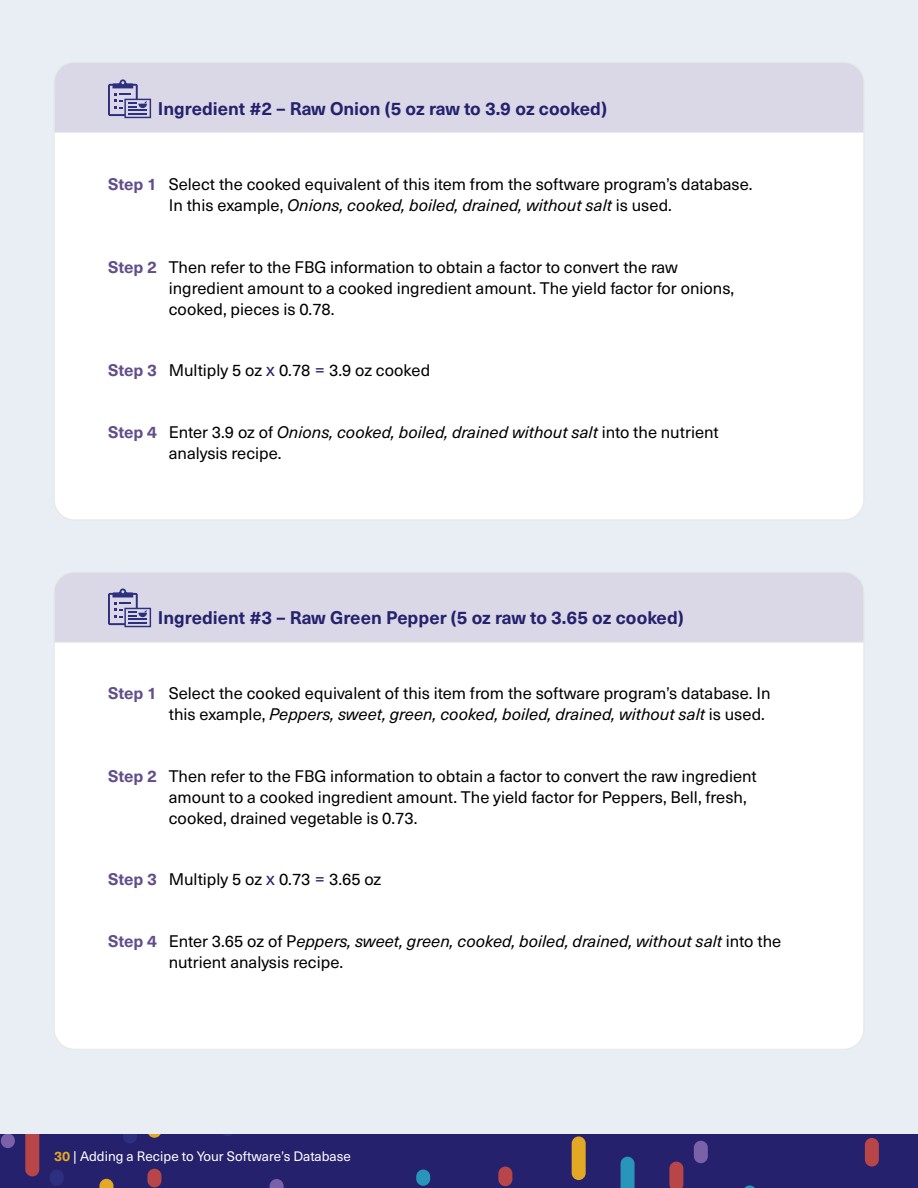
<style>
.page{position:relative;width:918px;height:1188px;background:#fff}
.page>*{position:absolute;margin:0;border:0;box-sizing:border-box;transform-origin:0 0}
.t1{font:700 18px "Neue Haas Unica Pro";color:#25216d}
.t2{font:16.5px/21px "Neue Haas Unica Pro";color:#000}
.t3{font:italic 16.5px/21px "Neue Haas Unica Pro";color:#000}
.t4{font:700 16.5px "Neue Haas Unica Pro";color:#624e8b}
.t5{font:13.5px "Neue Haas Unica Pro";color:#fff}
.s1{font-style:italic}
.s2{font-size:18px;color:#25216d}
.s3{font-style:normal}
.s4{font-weight:700;color:#e5a924}
</style>
<div class="page">
<div style="left:0;top:0;width:918px;height:1134px;background:#e8eef3"></div>
<div style="left:54px;top:69px;width:810px;height:451px;background:#fff;border-radius:20px"></div>
<div style="left:54px;top:579px;width:810px;height:470px;background:#fff;border-radius:20px"></div>
<div style="left:54px;top:62px;width:810px;height:71px;background:#dad7e7"></div>
<div style="left:54px;top:572px;width:810px;height:71px;background:#dad7e7"></div>
<svg style="left:108px;top:79px;width:43px;height:39px;background:#9e9cc3"></svg>
<svg style="left:108px;top:588px;width:43px;height:39px;background:#9f9dc3"></svg>
<div style="left:0;top:1134px;width:918px;height:54px;background:#25216d"></div>
<svg style="left:148px;top:1134px;width:13px;height:4px"></svg>
<svg style="left:223px;top:1134px;width:9px;height:2px"></svg>
<svg style="left:25px;top:1134px;width:14px;height:42px"></svg>
<svg style="left:270px;top:1179px;width:14px;height:9px"></svg>
<svg style="left:99px;top:1179px;width:14px;height:9px"></svg>
<div style="left:1px;top:1134px;width:14px;height:14px;background:#7a61aa;border-radius:7px"></div>
<svg style="left:123px;top:1134px;width:14px;height:9px"></svg>
<div style="left:147px;top:1169px;width:14px;height:18px;background:#b84648;border-radius:7px"></div>
<div style="left:50px;top:1170px;width:14px;height:16px;background:#2f2f80;border-radius:7px"></div>
<div style="left:416px;top:1170px;width:14px;height:16px;background:#2995ba;border-radius:7px"></div>
<div style="left:572px;top:1136px;width:14px;height:44px;background:#e4a924;border-radius:7px"></div>
<div style="left:498px;top:1167px;width:14px;height:19px;background:#b84648;border-radius:7px"></div>
<div style="left:865px;top:1138px;width:14px;height:29px;background:#b84648;border-radius:7px"></div>
<svg style="left:669px;top:1162px;width:14px;height:26px"></svg>
<div style="left:694px;top:1141px;width:14px;height:22px;background:#7a61aa;border-radius:7px"></div>
<svg style="left:621px;top:1157px;width:14px;height:31px"></svg>
<svg style="left:744px;top:1185px;width:11px;height:3px"></svg>
<h5 class="t1" style="left:158px;top:98px;width:451px">Ingredient #2 – Raw Onion (5 oz raw to 3.9 oz cooked)</h5>
<h6 class="t4" style="left:108px;top:174px;width:51px">Step 1</h6>
<p class="t2" style="left:169px;top:174px;width:585px">Select the cooked equivalent of this item from the software program’s database.<br>In this example, <span class="s1">Onions, cooked, boiled, drained, without salt</span> is used.</p>
<h6 class="t4" style="left:108px;top:257px;width:51px">Step 2</h6>
<p class="t2" style="left:169px;top:257px;width:567px">Then refer to the FBG information to obtain a factor to convert the raw ingredient amount to a cooked ingredient amount. The yield factor for onions, cooked, pieces is 0.78.</p>
<h6 class="t4" style="left:108px;top:360px;width:51px">Step 3</h6>
<p class="t2" style="left:169px;top:360px;width:263px">Multiply 5 oz <span class="s2">x</span> 0.78 <span class="s2">=</span> 3.9 oz cooked</p>
<h6 class="t4" style="left:108px;top:422px;width:51px">Step 4</h6>
<p class="t2" style="left:169px;top:422px;width:551px">Enter 3.9 oz of <span class="s1">Onions, cooked, boiled, drained without salt</span> into the nutrient analysis recipe.</p>
<h5 class="t1" style="left:158px;top:607px;width:527px">Ingredient #3 – Raw Green Pepper (5 oz raw to 3.65 oz cooked)</h5>
<h6 class="t4" style="left:108px;top:683px;width:51px">Step 1</h6>
<p class="t2" style="left:169px;top:683px;width:603px">Select the cooked equivalent of this item from the software program’s database. In this example, <span class="s1">Peppers, sweet, green, cooked, boiled, drained, without salt</span> is used.</p>
<h6 class="t4" style="left:108px;top:766px;width:51px">Step 2</h6>
<p class="t2" style="left:169px;top:766px;width:590px">Then refer to the FBG information to obtain a factor to convert the raw ingredient amount to a cooked ingredient amount. The yield factor for Peppers, Bell, fresh, cooked, drained vegetable is 0.73.</p>
<h6 class="t4" style="left:108px;top:869px;width:51px">Step 3</h6>
<p class="t2" style="left:169px;top:869px;width:214px">Multiply 5 oz <span class="s2">x</span> 0.73 <span class="s2">=</span> 3.65 oz</p>
<h6 class="t4" style="left:108px;top:931px;width:51px">Step 4</h6>
<p class="t3" style="left:169px;top:931px;width:614px"><span class="s3">Enter 3.65 oz of P</span>eppers, sweet, green, cooked, boiled, drained, without salt <span class="s3">into the nutrient analysis recipe.</span></p>
<p class="t5" style="left:54px;top:1148px;width:298px"><span class="s4">30</span> | Adding a Recipe to Your Software’s Database</p>
</div>
